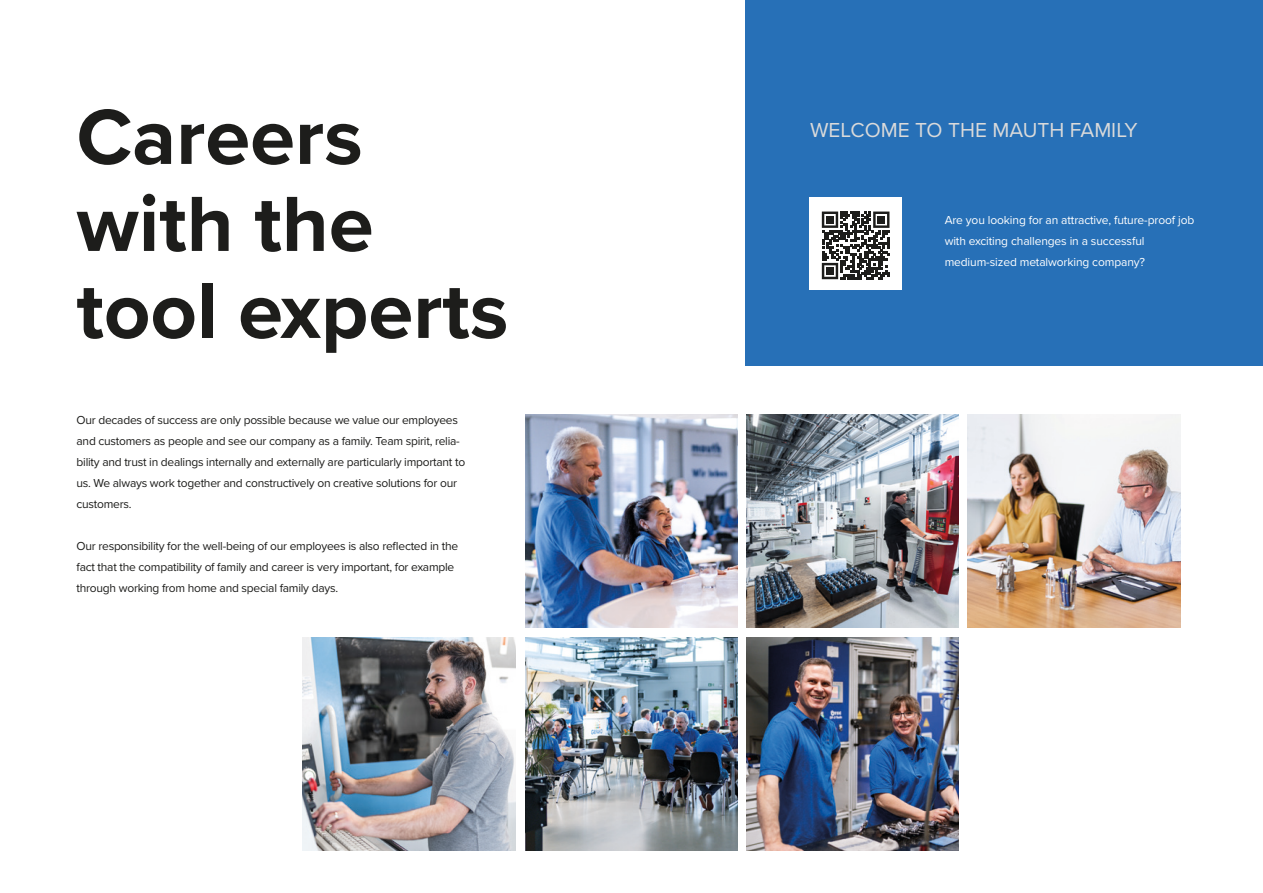
<style>
.page{position:relative;width:1263px;height:893px;background:#fff}
.page>*{position:absolute;margin:0;border:0;box-sizing:border-box;transform-origin:0 0}
.t1{font:700 81px/87px "Proxima Nova";color:#1d1d1b}
.t2{font:21px "Proxima Nova";color:#dadada}
.t3{font:12px/21px "Proxima Nova";letter-spacing:-.02em;color:#1d1d1b}
.t4{font:12px/21px "Proxima Nova";letter-spacing:-.01em;color:#fff}
</style>
<div class="page">
<img style="left:303px;top:638px;width:213px;height:212px">
<img style="left:525px;top:415px;width:213px;height:212px">
<img style="left:525px;top:638px;width:213px;height:212px">
<img style="left:746px;top:638px;width:213px;height:212px">
<img style="left:967px;top:415px;width:213px;height:212px">
<div style="left:745px;top:0;width:518px;height:366px;background:#2770b7"></div>
<div style="left:809px;top:198px;width:93px;height:92px;background:#fff"></div>
<svg style="left:821px;top:211px;width:69px;height:69px"></svg>
<svg style="left:822px;top:212px;width:67px;height:67px"></svg>
<div style="left:826px;top:216px;width:7px;height:7px;background:#1d1d1b"></div>
<div style="left:878px;top:216px;width:7px;height:7px;background:#1d1d1b"></div>
<div style="left:826px;top:268px;width:7px;height:7px;background:#1d1d1b"></div>
<img style="left:746px;top:415px;width:213px;height:212px">
<h1 class="t1" style="left:77px;top:92px;width:433px">Careers with the tool experts</h1>
<p class="t3" style="left:77px;top:409px;width:390px">Our decades of success are only possible because we value our employees and customers as people and see our company as a family. Team spirit, relia&shy;bility and trust in dealings internally and externally are particularly important to us. We always work together and constructively on creative solutions for our customers.</p>
<p class="t3" style="left:77px;top:535px;width:383px">Our responsibility for the well-being of our employees is also reflected in the fact that the compatibility of family and career is very important, for example through working from home and special family days.</p>
<h2 class="t2" style="left:810px;top:114px;width:329px">WELCOME TO THE MAUTH FAMILY</h2>
<p class="t4" style="left:945px;top:209px;width:251px">Are you looking for an attractive, future-proof job with exciting challenges in a successful medium-sized metalworking company?</p>
</div>
